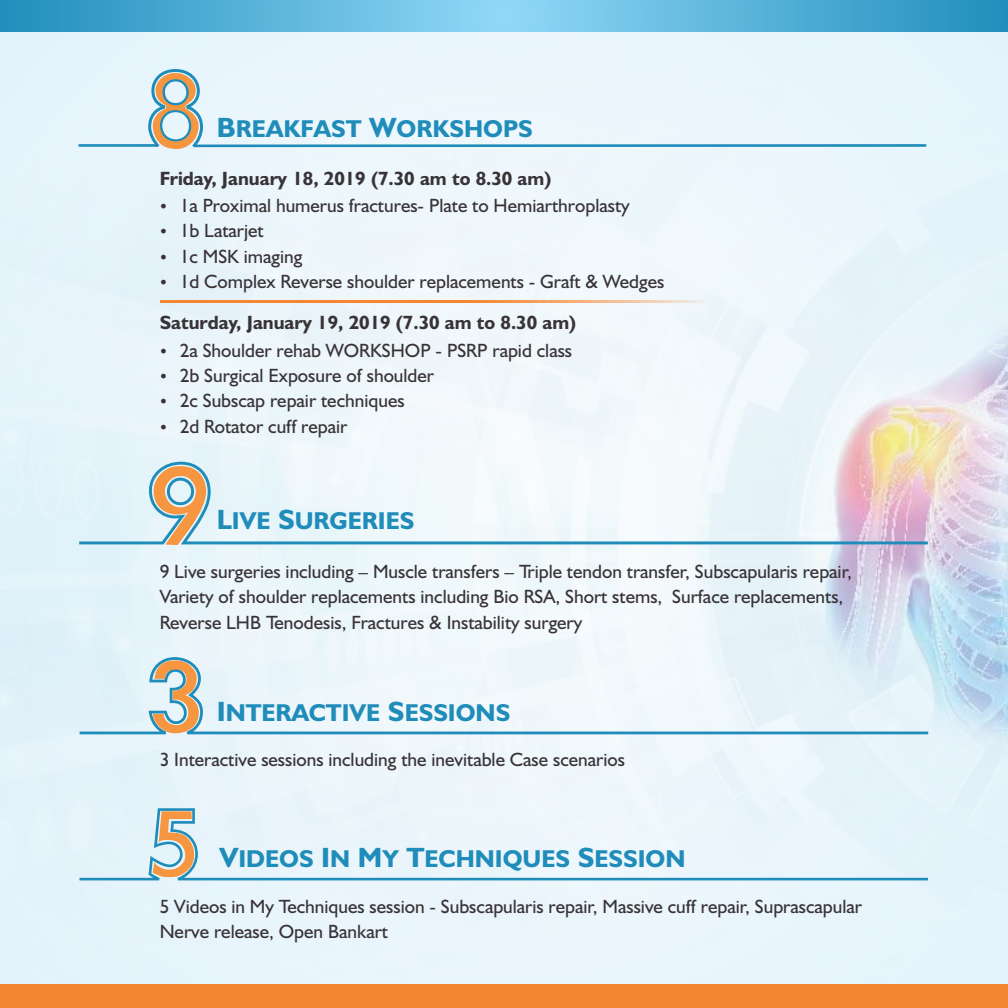
<style>
.page{position:relative;width:1008px;height:1008px;background:#fff}
.page>*{position:absolute;margin:0;border:0;box-sizing:border-box;transform-origin:0 0}
.t1{font:700 24.5px "Humanist 521 BT";color:#1f8cba}
.t2{font:19.25px/25.2px "Humanist 521 BT";color:#383336}
.t3{font:700 19.25px "Humanist 521 BT";color:#383336}
.s1{font-size:28px}
.s2{font-weight:700}
</style>
<div class="page">
<img style="left:0;top:31px;width:1008px;height:953px">
<img style="left:700px;top:216px;width:308px;height:541px">
<div style="left:0;top:984px;width:1008px;height:24px;background:#f58733"></div>
<svg style="left:0;top:0;width:1008px;height:31px;background:#58b2d9"></svg>
<svg style="left:79px;top:462px;width:849px;height:82px;fill:#eef7fa"></svg>
<svg style="left:153px;top:466px;width:53px;height:79px;background:#c9baa1"></svg>
<svg style="left:80px;top:657px;width:848px;height:77px;fill:#ecf6fb"></svg>
<svg style="left:153px;top:660px;width:46px;height:73px;background:#c4b8a0"></svg>
<div style="left:79px;top:808px;width:849px;height:72px;background:#eaf5fb"></div>
<svg style="left:153px;top:811px;width:45px;height:66px;background:#c6bda9"></svg>
<svg style="left:147px;top:68px;width:58px;height:83px;background:#c2c5ba"></svg>
<hr style="left:79px;top:144px;width:78px;height:3px;background:#1f8cba">
<hr style="left:194px;top:144px;width:732px;height:3px;background:#1f8cba">
<hr style="left:160px;top:300px;width:556px;height:3px;background:#f58733">
<p class="t1" style="left:217px;top:118px;width:318px"><span class="s1">B</span>REAKFAST <span class="s1">W</span>ORKSHOPS</p>
<p class="t3" style="left:160px;top:170px;width:393px">Friday, January 18, 2019 (7.30 am to 8.30 am)</p>
<p class="t2" style="left:160px;top:194px;width:472px">• 1a Proximal humerus fractures- Plate to Hemiarthroplasty</p>
<p class="t2" style="left:160px;top:220px;width:106px">• 1b Latarjet</p>
<p class="t2" style="left:160px;top:245px;width:144px">• 1c MSK imaging</p>
<p class="t2" style="left:160px;top:262px;width:506px;line-height:41.5px">• 1d Complex Reverse shoulder replacements - Graft &amp; Wedges<br><span class="s2">Saturday, January 19, 2019 (7.30 am to 8.30 am)</span></p>
<p class="t2" style="left:160px;top:339px;width:414px">• 2a Shoulder rehab WORKSHOP - PSRP rapid class</p>
<p class="t2" style="left:160px;top:365px;width:276px">• 2b Surgical Exposure of shoulder</p>
<p class="t2" style="left:160px;top:390px;width:247px">• 2c Subscap repair techniques</p>
<p class="t2" style="left:160px;top:415px;width:189px">• 2d Rotator cuff repair</p>
<p class="t1" style="left:217px;top:510px;width:199px"><span class="s1">L</span>IVE <span class="s1">S</span>URGERIES</p>
<p class="t2" style="left:160px;top:561px;width:694px">9 Live surgeries including – Muscle transfers – Triple tendon transfer, Subscapularis repair,<br>Variety of shoulder replacements including Bio RSA, Short stems, Surface replacements,<br>Reverse LHB Tenodesis, Fractures &amp; Instability surgery</p>
<p class="t1" style="left:217px;top:702px;width:295px"><span class="s1">I</span>NTERACTIVE <span class="s1">S</span>ESSIONS</p>
<p class="t2" style="left:160px;top:748px;width:467px">3 Interactive sessions including the inevitable Case scenarios</p>
<p class="t1" style="left:219px;top:848px;width:468px"><span class="s1">V</span>IDEOS <span class="s1">I</span>N <span class="s1">M</span>Y <span class="s1">T</span>ECHNIQUES <span class="s1">S</span>ESSION</p>
<p class="t2" style="left:160px;top:895px;width:704px">5 Videos in My Techniques session - Subscapularis repair, Massive cuff repair, Suprascapular<br>Nerve release, Open Bankart</p>
</div>
